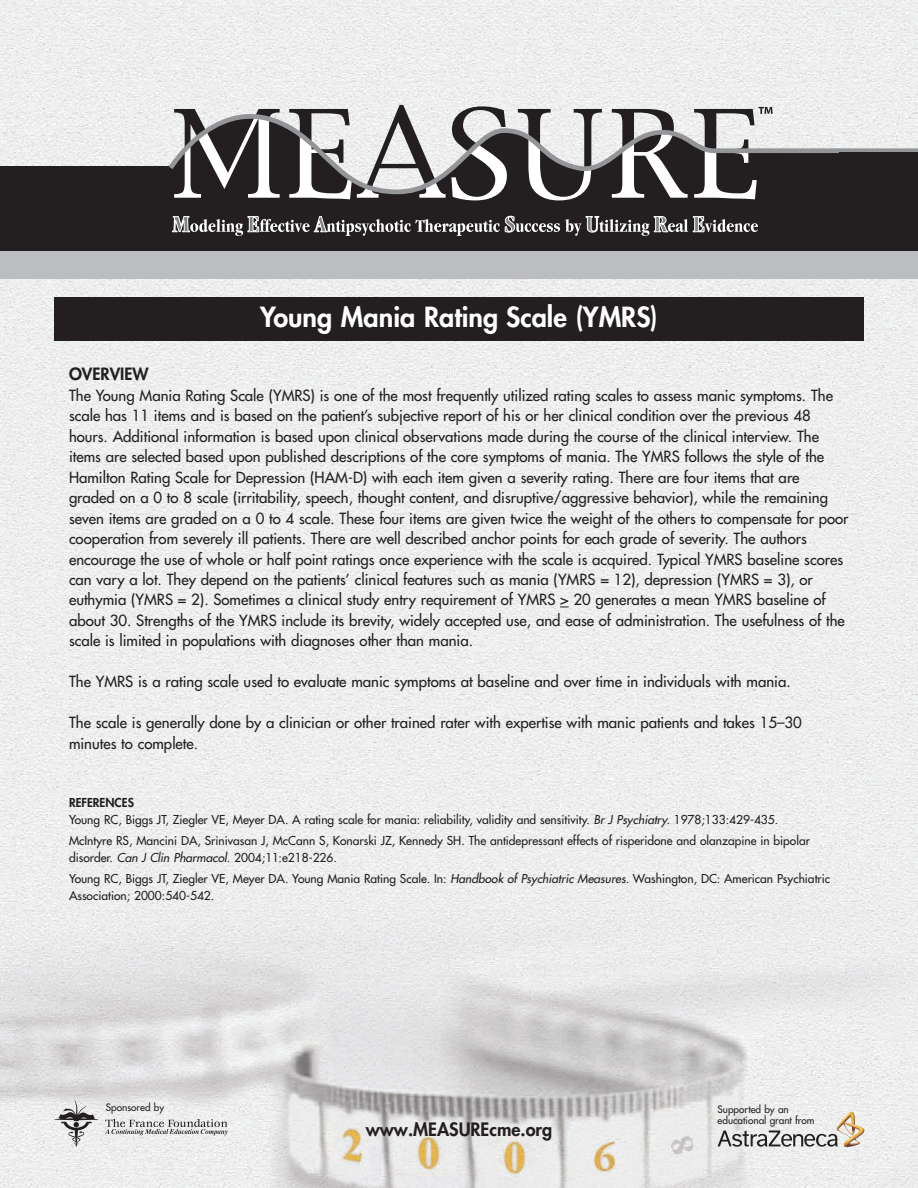
<style>
.page{position:relative;width:918px;height:1188px;background:#fff}
.page>*{position:absolute;margin:0;border:0;box-sizing:border-box;transform-origin:0 0}
.t1{font:800 27px "Futura";color:#fff}
.t2{font:800 18px "Futura";color:#231f20}
.t3{font:800 16.5px "Futura";color:#231f20}
.t4{font:15px/20.4px "Futura";color:#231f20}
.t5{font:12px/16.4px "Futura";color:#231f20}
.t6{font:10.05px/10.4px "Futura";color:#231f20}
.s1{font-weight:800}
.s2{font-style:italic}
</style>
<div class="page">
<img style="left:0;top:0;width:918px;height:1188px">
<svg style="left:54px;top:1100px;width:45px;height:47px"></svg>
<svg style="left:105px;top:1119px;width:123px;height:16px"></svg>
<img style="left:836px;top:1112px;width:28px;height:35px">
<div style="left:54px;top:297px;width:810px;height:43px;background:#231f20"></div>
<div style="left:164px;top:105px;width:675px;height:139px;background:#231f20"></div>
<svg style="left:289px;top:197px;width:218px;height:3px"></svg>
<svg style="left:518px;top:197px;width:84px;height:3px"></svg>
<svg style="left:166px;top:105px;width:752px;height:92px"></svg>
<div style="left:169px;top:244px;width:670px;height:7px;background:#231f20"></div>
<div style="left:839px;top:153px;width:79px;height:113px;background:#231f20"></div>
<svg style="left:694px;top:107px;width:79px;height:92px"></svg>
<svg style="left:172px;top:216px;width:586px;height:20px"></svg>
<div style="left:0;top:167px;width:169px;height:99px;background:#231f20"></div>
<div style="left:0;top:251px;width:918px;height:28px;background:#bcbdc0"></div>
<svg style="left:718px;top:1131px;width:120px;height:16px"></svg>
<p class="t1" style="left:260px;top:304px;width:399px">Young Mania Rating Scale (YMRS)</p>
<p class="t3" style="left:69px;top:366px;width:81px">OVERVIEW</p>
<p class="t4" style="left:69px;top:386px;width:781px">The Young Mania Rating Scale (YMRS) is one of the most frequently utilized rating scales to assess manic symptoms. The scale has 11 items and is based on the patient’s subjective report of his or her clinical condition over the previous 48 hours. Additional information is based upon clinical observations made during the course of the clinical interview. The items are selected based upon published descriptions of the core symptoms of mania. The YMRS follows the style of the Hamilton Rating Scale for Depression (HAM-D) with each item given a severity rating. There are four items that are graded on a 0 to 8 scale (irritability, speech, thought content, and disruptive/aggressive behavior), while the remaining seven items are graded on a 0 to 4 scale. These four items are given twice the weight of the others to compensate for poor cooperation from severely ill patients. There are well described anchor points for each grade of severity. The authors encourage the use of whole or half point ratings once experience with the scale is acquired. Typical YMRS baseline scores can vary a lot. They depend on the patients’ clinical features such as mania (YMRS = 12), depression (YMRS = 3), or euthymia (YMRS = 2). Sometimes a clinical study entry requirement of YMRS &gt; 20 generates a mean YMRS baseline of about 30. Strengths of the YMRS include its brevity, widely accepted use, and ease of administration. The usefulness of the scale is limited in populations with diagnoses other than mania.</p>
<p class="t4" style="left:69px;top:673px;width:723px">The YMRS is a rating scale used to evaluate manic symptoms at baseline and over time in individuals with mania.</p>
<p class="t4" style="left:69px;top:713px;width:734px">The scale is generally done by a clinician or other trained rater with expertise with manic patients and takes 15–30 minutes to complete.</p>
<p class="t5" style="left:69px;top:795px;width:711px"><span class="s1">REFERENCES<br></span>Young RC, Biggs JT, Ziegler VE, Meyer DA. A rating scale for mania: reliability, validity and sensitivity. <span class="s2">Br J Psychiatry.</span> 1978;133:429-435.</p>
<p class="t5" style="left:69px;top:834px;width:742px">McIntyre RS, Mancini DA, Srinivasan J, McCann S, Konarski JZ, Kennedy SH. The antidepressant effects of risperidone and olanzapine in bipolar disorder. <span class="s2">Can J Clin Pharmacol.</span> 2004;11:e218-226.</p>
<p class="t5" style="left:69px;top:872px;width:763px">Young RC, Biggs JT, Ziegler VE, Meyer DA. Young Mania Rating Scale. In: <span class="s2">Handbook of Psychiatric Measures.</span> Washington, DC: American Psychiatric<br>Association; 2000:540-542.</p>
<p class="t6" style="left:106px;top:1103px;width:60px">Sponsored by</p>
<p class="t6" style="left:718px;top:1105px;width:98px">Supported by an educational grant from</p>
<p class="t2" style="left:366px;top:1121px;width:188px">www.MEASUREcme.org</p>
</div>
